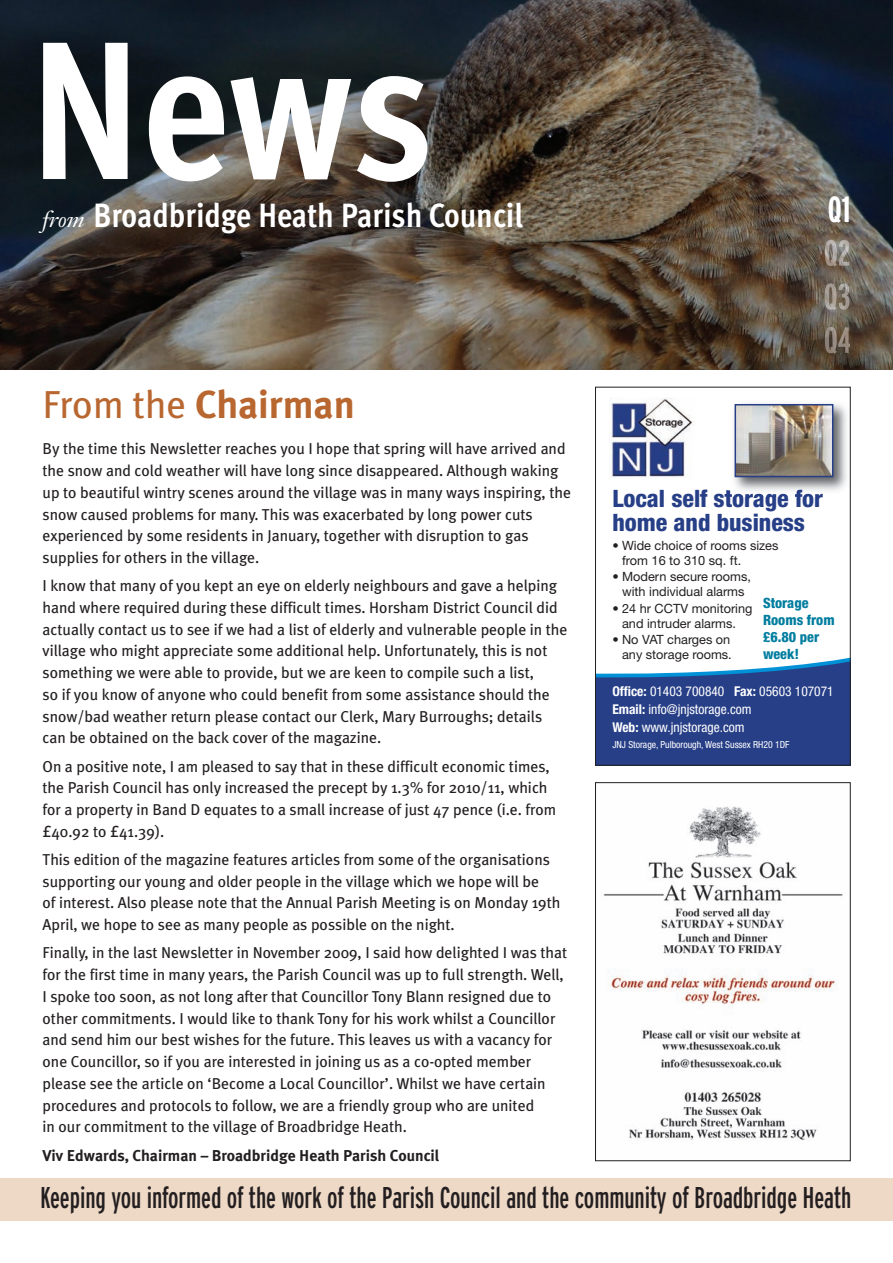
<style>
.page{position:relative;width:893px;height:1263px;background:#fff}
.page>*{position:absolute;margin:0;border:0;box-sizing:border-box;transform-origin:0 0}
.t1{font:700 196.8px "Meta Cond";color:#fff}
.t2{font:700 39px "Meta Plus";color:#b96730}
.t3{font:700 extra-condensed 36.3px "Interstate";color:#fff}
.t4{font:700 33.75px "Meta Cond";color:#fff}
.t5{font:extra-condensed 30px "Interstate";letter-spacing:-.005em;color:#231f20}
.t6{font:800 condensed 24px/24px "Helvetica Neue";color:#273f87}
.t7{font:15.75px/21.8px "Meta Plus";color:#231f20}
.t8{font:700 15.75px "Meta Plus";color:#231f20}
.t9{font:800 condensed 14.25px/17.1px "Helvetica Neue";color:#007d9f}
.t10{font:condensed 13.5px/18px "Helvetica Neue";color:#fff}
.t11{font:12.75px/15px "Helvetica Neue";color:#231f20;text-align:center}
.t12{font:condensed 9.75px "Helvetica Neue";color:#fff}
.s1{font-family:"Janson Text";font-weight:400;font-style:italic;font-size:22.5px}
.s2{font-weight:400}
.s3{font-weight:700}
</style>
<div class="page">
<img style="left:0;top:0;width:893px;height:370px">
<div style="left:0;top:1178px;width:893px;height:42px;background:#eed8c6"></div>
<img style="left:825px;top:240px;width:24px;height:27px">
<img style="left:825px;top:283px;width:24px;height:27px">
<img style="left:825px;top:327px;width:25px;height:27px">
<img style="left:603px;top:806px;width:240px;height:335px">
<div style="left:595px;top:782px;width:255px;height:379px;border:1px solid #231f20"></div>
<svg style="left:597px;top:658px;width:251px;height:105px;background:#3c5696"></svg>
<img style="left:609px;top:397px;width:84px;height:81px">
<img style="left:734px;top:397px;width:117px;height:99px">
<img style="left:728px;top:490px;width:45px;height:6px">
<img style="left:737px;top:407px;width:93px;height:67px">
<div style="left:734px;top:404px;width:99px;height:73px;border:2px solid #273f87"></div>
<div style="left:595px;top:387px;width:255px;height:378px;border:1px solid #231f20"></div>
<h1 class="t1" style="left:30px;top:36px;width:406px">News</h1>
<h3 class="t4" style="left:43px;top:202px;width:482px"><span class="s1">from</span> Broadbridge Heath Parish Council</h3>
<h3 class="t3" style="left:828px;top:188px;width:24px">Q1</h3>
<h2 class="t2" style="left:43px;top:381px;width:314px"><span class="s2">From the</span> Chairman</h2>
<p class="t7" style="left:43px;top:438px;width:530px">By the time this Newsletter reaches you I hope that spring will have arrived and the snow and cold weather will have long since disappeared. Although waking up to beautiful wintry scenes around the village was in many ways inspiring, the snow caused problems for many. This was exacerbated by long power cuts experienced by some residents in January, together with disruption to gas supplies for others in the village.</p>
<p class="t7" style="left:43px;top:575px;width:526px">I know that many of you kept an eye on elderly neighbours and gave a helping hand where required during these difficult times. Horsham District Council did actually contact us to see if we had a list of elderly and vulnerable people in the village who might appreciate some additional help. Unfortunately, this is not something we were able to provide, but we are keen to compile such a list,<br>so if you know of anyone who could benefit from some assistance should the snow/bad weather return please contact our Clerk, Mary Burroughs; details can be obtained on the back cover of the magazine.</p>
<p class="t7" style="left:43px;top:755px;width:515px">On a positive note, I am pleased to say that in these difficult economic times, the Parish Council has only increased the precept by 1.3% for 2010/11, which for a property in Band D equates to a small increase of just 47 pence (i.e. from £40.92 to £41.39).</p>
<p class="t7" style="left:43px;top:849px;width:519px">This edition of the magazine features articles from some of the organisations supporting our young and older people in the village which we hope will be<br>of interest. Also please note that the Annual Parish Meeting is on Monday 19th April, we hope to see as many people as possible on the night.</p>
<p class="t7" style="left:43px;top:942px;width:526px">Finally, in the last Newsletter in November 2009, I said how delighted I was that for the first time in many years, the Parish Council was up to full strength. Well, I spoke too soon, as not long after that Councillor Tony Blann resigned due to other commitments. I would like to thank Tony for his work whilst a Councillor and send him our best wishes for the future. This leaves us with a vacancy for one Councillor, so if you are interested in joining us as a co-opted member please see the article on ‘Become a Local Councillor’. Whilst we have certain procedures and protocols to follow, we are a friendly group who are united<br>in our commitment to the village of Broadbridge Heath.</p>
<p class="t8" style="left:43px;top:1146px;width:399px">Viv Edwards, Chairman – Broadbridge Heath Parish Council</p>
<h3 class="t6" style="left:612px;top:489px;width:212px">Local self storage for home and business</h3>
<p class="t11" style="left:622px;top:540px;width:158px;text-align:left;text-indent:-10px">• Wide choice of rooms sizes from 16 to 310 sq. ft.</p>
<p class="t11" style="left:612px;top:571px;width:140px">• Modern secure rooms, with individual alarms</p>
<p class="t11" style="left:612px;top:602px;width:142px">• 24 hr CCTV monitoring and intruder alarms.</p>
<p class="t11" style="left:612px;top:633px;width:121px;text-align:right">• No VAT charges on any storage rooms.</p>
<p class="t10" style="left:612px;top:683px;width:223px"><span class="s3">Office:</span> 01403 700840 <span class="s3">Fax:</span> 05603 107071<br><span class="s3">Email:</span> info@jnjstorage.com<br><span class="s3">Web:</span> www.jnjstorage.com</p>
<p class="t12" style="left:612px;top:741px;width:179px">JNJ Storage, Pulborough, West Sussex RH20 1DF</p>
<p class="t9" style="left:763px;top:595px;width:73px">Storage<br>Rooms from £6.80 per week!</p>
<h3 class="t5" style="left:40px;top:1180px;width:813px">Keeping you informed of the work of the Parish Council and the community of Broadbridge Heath</h3>
</div>
